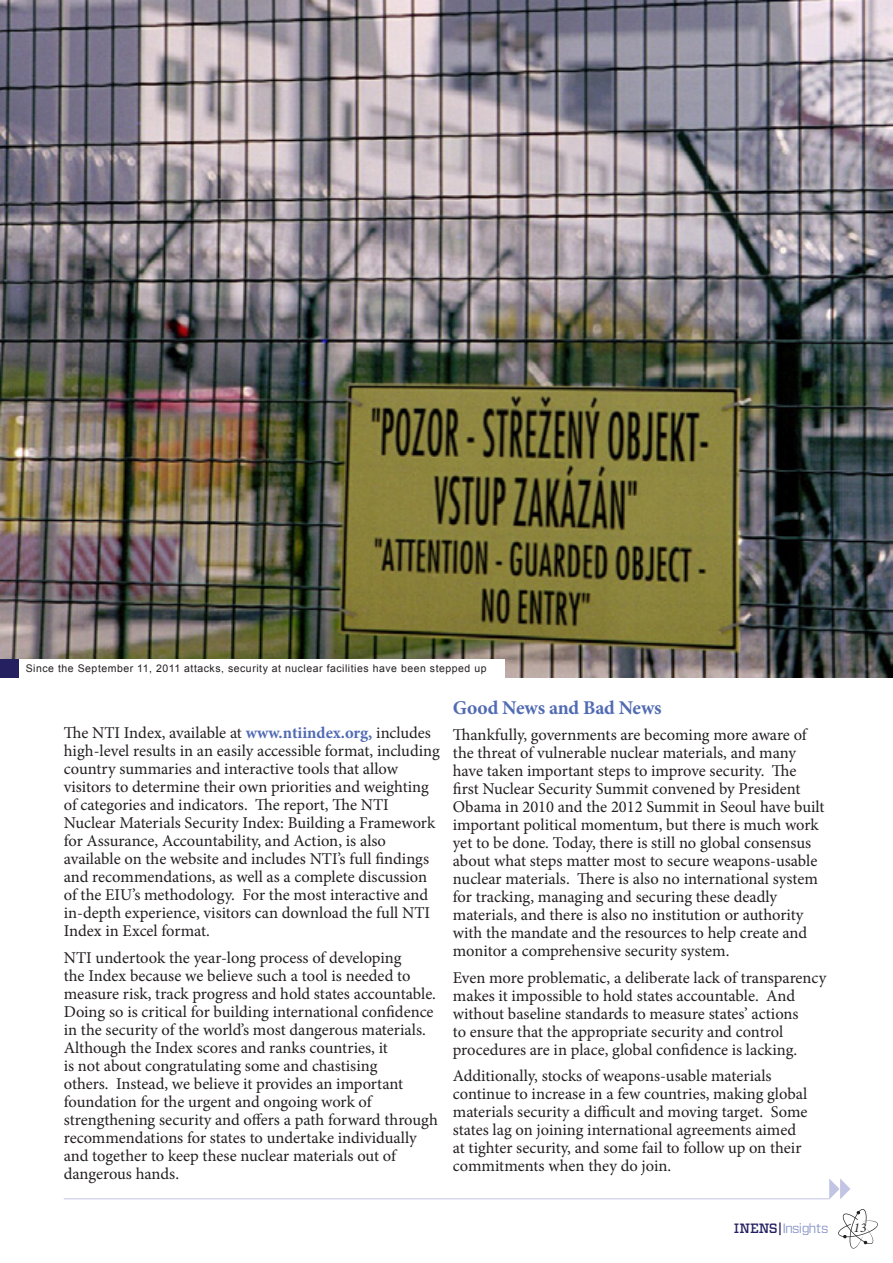
<style>
.page{position:relative;width:893px;height:1263px;background:#fff}
.page>*{position:absolute;margin:0;border:0;box-sizing:border-box;transform-origin:0 0}
.Body_Copy_Main{font:700 19.5px "Minion Pro";letter-spacing:-.01em;color:#516bb3}
.Body_Copy_Main-2{font:16.5px/18px "Minion Pro";letter-spacing:-.005em;color:#231f20}
.Body_Copy_Last{font:16.5px/18px "Minion Pro";letter-spacing:-.005em;color:#231f20}
.t1{font:13.5px "Vitesse Sans";letter-spacing:-.06em;color:#8d98cc}
.t2{font:italic 13.5px "Minion Pro";color:#231f20}
.Caption_Copy{font:10.5px "Arial";letter-spacing:.05em;color:#231f20}
.s1{font-weight:700;color:#516bb3}
.s2{font-family:"Vitesse";font-weight:500;color:#252161}
</style>
<div class="page">
<svg style="left:838px;top:1209px;width:40px;height:40px"></svg>
<hr style="left:64px;top:1198px;width:765px;height:1px;background:#c1c5e3">
<img style="left:1px;top:0;width:892px;height:677px">
<div style="left:0;top:659px;width:505px;height:18px;background:#fff"></div>
<div style="left:0;top:659px;width:19px;height:18px;background:#252161"></div>
<svg style="left:829px;top:1178px;width:21px;height:21px"></svg>
<p class="Caption_Copy" style="left:26px;top:662px;width:462px">Since the September 11, 2011 attacks, security at nuclear facilities have been stepped up</p>
<p class="Body_Copy_Main-2" style="left:64px;top:724px;width:377px">The NTI Index, available at <span class="s1">www.ntiindex.org,</span> includes high-level results in an easily accessible format, including country summaries and interactive tools that allow visitors to determine their own priorities and weighting of categories and indicators. The report, The NTI Nuclear Materials Security Index: Building a Framework for Assurance, Accountability, and Action, is also available on the website and includes NTI’s full findings and recommendations, as well as a complete discussion of the EIU’s methodology. For the most interactive and in-depth experience, visitors can download the full NTI Index in Excel format.</p>
<p class="Body_Copy_Last" style="left:64px;top:949px;width:376px">NTI undertook the year-long process of developing<br>the Index because we believe such a tool is needed to measure risk, track progress and hold states accountable.<br>Doing so is critical for building international confidence in the security of the world’s most dangerous materials.<br>Although the Index scores and ranks countries, it<br>is not about congratulating some and chastising<br>others. Instead, we believe it provides an important foundation for the urgent and ongoing work of strengthening security and offers a path forward through recommendations for states to undertake individually and together to keep these nuclear materials out of dangerous hands.</p>
<p class="Body_Copy_Main" style="left:453px;top:694px;width:210px">Good News and Bad News</p>
<p class="Body_Copy_Main-2" style="left:453px;top:726px;width:373px">Thankfully, governments are becoming more aware of the threat of vulnerable nuclear materials, and many have taken important steps to improve security. The first Nuclear Security Summit convened by President Obama in 2010 and the 2012 Summit in Seoul have built important political momentum, but there is much work yet to be done. Today, there is still no global consensus about what steps matter most to secure weapons-usable nuclear materials. There is also no international system for tracking, managing and securing these deadly materials, and there is also no institution or authority with the mandate and the resources to help create and monitor a comprehensive security system.</p>
<p class="Body_Copy_Main-2" style="left:453px;top:968px;width:375px">Even more problematic, a deliberate lack of transparency makes it impossible to hold states accountable. And without baseline standards to measure states’ actions<br>to ensure that the appropriate security and control procedures are in place, global confidence is lacking.</p>
<p class="Body_Copy_Last" style="left:453px;top:1067px;width:356px">Additionally, stocks of weapons-usable materials continue to increase in a few countries, making global materials security a difficult and moving target. Some states lag on joining international agreements aimed at tighter security, and some fail to follow up on their commitments when they do join.</p>
<p class="t1" style="left:734px;top:1219px;width:96px"><span class="s2">INENS|</span>Insights</p>
<p class="t2" style="left:854px;top:1218px;width:14px">13</p>
</div>
